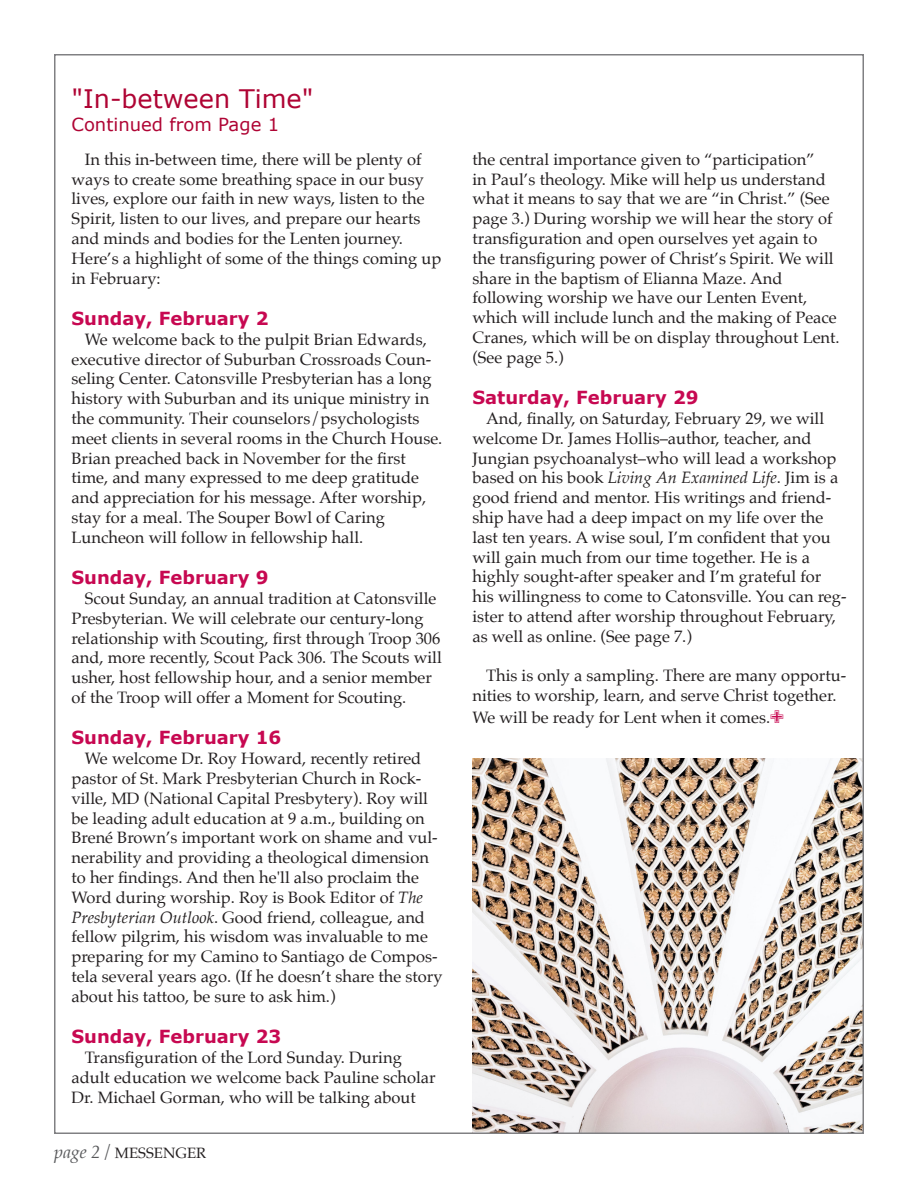
<style>
.page{position:relative;width:918px;height:1188px;background:#fff}
.page>*{position:absolute;margin:0;border:0;box-sizing:border-box;transform-origin:0 0}
.San_Serif_Headline_2{font:25.5px "Verdana";color:#af0434}
.Body_Front_Page_Intr{font:700 18px "Verdana";color:#c70851}
.San_Serif_Headline_2-2{font:18px "Verdana";color:#af0434}
.Body_Front_Page_Intr-2{font:16.5px/19.8px "Palatino";color:#231f20}
.t1{font:15px "Palatino";color:#231f20}
.s1{font-style:italic}
.s2{font-style:italic;font-size:18px;color:#57585a}
</style>
<div class="page">
<img style="left:472px;top:758px;width:389px;height:373px">
<p class="San_Serif_Headline_2" style="left:71px;top:82px;width:244px">"In-between Time"</p>
<p class="San_Serif_Headline_2-2" style="left:71px;top:113px;width:209px">Continued from Page 1</p>
<p class="Body_Front_Page_Intr-2" style="left:71px;top:149px;width:371px;text-indent:14px">In this in-between time, there will be plenty of ways to create some breathing space in our busy lives, explore our faith in new ways, listen to the Spirit, listen to our lives, and prepare our hearts and minds and bodies for the Lenten journey.<br>Here’s a highlight of some of the things coming up in February:</p>
<p class="Body_Front_Page_Intr" style="left:71px;top:307px;width:199px">Sunday, February 2</p>
<p class="Body_Front_Page_Intr-2" style="left:71px;top:329px;width:372px;text-indent:14px">We welcome back to the pulpit Brian Edwards, executive director of Suburban Crossroads Coun&shy;seling Center. Catonsville Presbyterian has a long history with Suburban and its unique ministry in the community. Their counselors/psychologists meet clients in several rooms in the Church House.<br>Brian preached back in November for the first time, and many expressed to me deep gratitude and appreciation for his message. After worship, stay for a meal. The Souper Bowl of Caring Luncheon will follow in fellowship hall.</p>
<p class="Body_Front_Page_Intr" style="left:71px;top:566px;width:199px">Sunday, February 9</p>
<p class="Body_Front_Page_Intr-2" style="left:71px;top:588px;width:372px;text-indent:14px">Scout Sunday, an annual tradition at Catonsville Presbyterian. We will celebrate our century-long relationship with Scouting, first through Troop 306 and, more recently, Scout Pack 306. The Scouts will usher, host fellowship hour, and a senior member of the Troop will offer a Moment for Scouting.</p>
<p class="Body_Front_Page_Intr" style="left:71px;top:726px;width:211px">Sunday, February 16</p>
<p class="Body_Front_Page_Intr-2" style="left:71px;top:749px;width:373px;text-indent:14px">We welcome Dr. Roy Howard, recently retired pastor of St. Mark Presbyterian Church in Rock&shy;ville, MD (National Capital Presbytery). Roy will be leading adult education at 9 a.m., building on Brené Brown’s important work on shame and vul&shy;nerability and providing a theological dimension to her findings. And then he'll also proclaim the Word during worship. Roy is Book Editor of <span class="s1">The Presbyterian Outlook</span>. Good friend, colleague, and fellow pilgrim, his wisdom was invaluable to me preparing for my Camino to Santiago de Compos&shy;tela several years ago. (If he doesn’t share the story about his tattoo, be sure to ask him.)</p>
<p class="Body_Front_Page_Intr" style="left:71px;top:1025px;width:211px">Sunday, February 23</p>
<p class="Body_Front_Page_Intr-2" style="left:71px;top:1047px;width:366px;text-indent:14px">Transfiguration of the Lord Sunday. During adult education we welcome back Pauline scholar<br>Dr. Michael Gorman, who will be talking about</p>
<p class="t1" style="left:54px;top:1140px;width:154px"><span class="s2">page 2 /</span> MESSENGER</p>
<p class="Body_Front_Page_Intr-2" style="left:472px;top:149px;width:369px">the central importance given to “participation”<br>in Paul’s theology. Mike will help us understand what it means to say that we are “in Christ.” (See page 3.) During worship we will hear the story of transfiguration and open ourselves yet again to the transfiguring power of Christ’s Spirit. We will share in the baptism of Elianna Maze. And following worship we have our Lenten Event, which will include lunch and the making of Peace Cranes, which will be on display throughout Lent. (See page 5.)</p>
<p class="Body_Front_Page_Intr" style="left:472px;top:386px;width:228px">Saturday, February 29</p>
<p class="Body_Front_Page_Intr-2" style="left:472px;top:408px;width:376px;text-indent:14px">And, finally, on Saturday, February 29, we will welcome Dr. James Hollis–author, teacher, and Jungian psychoanalyst–who will lead a workshop based on his book <span class="s1">Living An Examined Life</span>. Jim is a good friend and mentor. His writings and friend&shy;ship have had a deep impact on my life over the last ten years. A wise soul, I’m confident that you will gain much from our time together. He is a highly sought-after speaker and I’m grateful for his willingness to come to Catonsville. You can reg&shy;ister to attend after worship throughout February, as well as online. (See page 7.)</p>
<p class="Body_Front_Page_Intr-2" style="left:472px;top:666px;width:375px;text-indent:14px">This is only a sampling. There are many opportu&shy;nities to worship, learn, and serve Christ together.</p>
<p class="Body_Front_Page_Intr-2" style="left:472px;top:707px;width:299px">We will be ready for Lent when it comes.</p>
</div>
